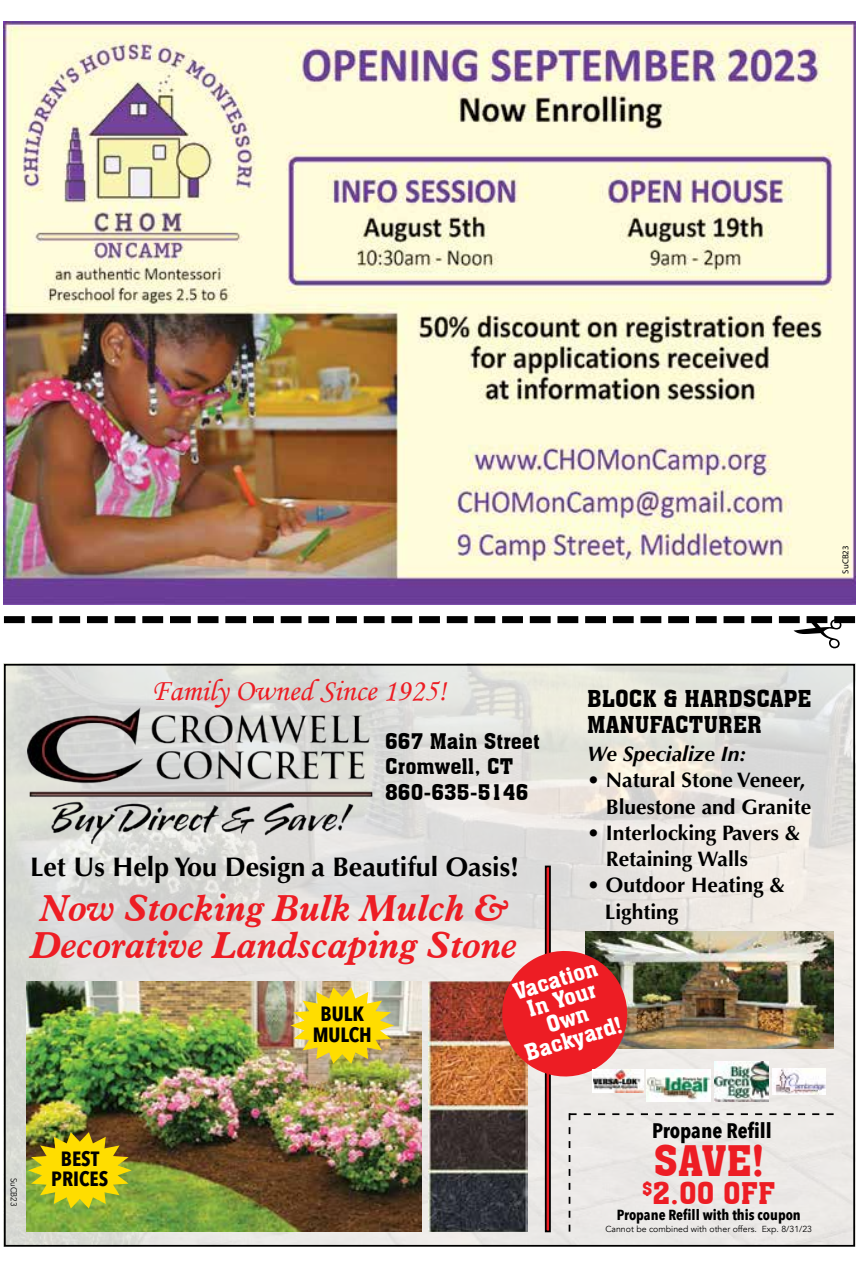
<style>
.page{position:relative;width:859px;height:1268px;background:#fff}
.page>*{position:absolute;margin:0;border:0;box-sizing:border-box;transform-origin:0 0}
.t1{font:41.12px "Aachen BT";color:#ed1d24}
.t2{font:italic 700 36.75px/36.8px "Aldine 721 BT";color:#ed1d24}
.t3{font:30.8px "Monotype Corsiva";color:#ed1d24}
.t4{font:29.22px "Aachen BT";color:#ed1d24}
.t5{font:700 26.95px "Optima";color:#000}
.t6{font:22.75px/26.2px "Aachen BT";color:#000}
.t7{font:22.05px/20.5px "Aachen BT";color:#fff;text-align:center}
.t8{font:700 21px/26.2px "Optima";color:#000}
.t9{font:21px/25.2px "Aachen BT";color:#000}
.t10{font:italic 700 21px "Optima";color:#000}
.t11{font:700 21px "Avenir Next Condensed";color:#000}
.t12{font:700 20.65px/20.7px "Avenir Next Condensed";color:#000;text-align:center}
.t13{font:700 14.53px "Avenir Next Condensed";color:#000}
.t14{font:8.75px "Avenir";color:#000}
.t15{font:8.75px "Myriad Pro";color:#000}
.t16{font:8.75px "Avenir Next";color:#000;scale:.9 1}
</style>
<div class="page">
<img style="left:4px;top:21px;width:850px;height:583px">
<img style="left:7px;top:667px;width:844px;height:577px">
<img style="left:28px;top:707px;width:346px;height:145px">
<img style="left:26px;top:981px;width:395px;height:251px">
<img style="left:428px;top:981px;width:99px;height:251px">
<img style="left:290px;top:987px;width:104px;height:77px">
<img style="left:28px;top:1132px;width:104px;height:76px">
<img style="left:585px;top:931px;width:248px;height:117px">
<div style="left:544px;top:866px;width:6px;height:366px;border:2px solid #000"></div>
<img style="left:493px;top:942px;width:143px;height:143px">
<img style="left:772px;top:1068px;width:53px;height:26px">
<img style="left:646px;top:1070px;width:64px;height:31px">
<svg style="left:592px;top:1069px;width:51px;height:24px"></svg>
<img style="left:593px;top:1069px;width:50px;height:23px">
<img style="left:714px;top:1062px;width:54px;height:39px">
<div style="left:568px;top:1113px;width:265px;height:119px;background:#ebe9e7"></div>
<svg style="left:4px;top:616px;width:850px;height:8px"></svg>
<p class="t15" style="left:839px;top:574px;width:29px;rotate:-90deg">SuCB23</p>
<p class="t3" style="left:151px;top:672px;width:296px">Family Owned Since 1925!</p>
<p class="t6" style="left:587px;top:685px;width:226px">BLOCK &amp; HARDSCAPE<br>MANUFACTURER</p>
<p class="t9" style="left:385px;top:728px;width:156px">667 Main Street<br>Cromwell, CT<br>860-635-5146</p>
<p class="t10" style="left:587px;top:742px;width:161px">We Specialize In:</p>
<p class="t8" style="left:587px;top:767px;width:225px;text-align:right">• Natural Stone Veneer,<br>Bluestone and Granite</p>
<p class="t8" style="left:605px;top:820px;width:196px;text-indent:-19px">• Interlocking Pavers &amp;<br>Retaining Walls</p>
<p class="t8" style="left:604px;top:872px;width:181px;text-indent:-17px">• Outdoor Heating &amp;<br>Lighting</p>
<p class="t5" style="left:30px;top:851px;width:490px">Let Us Help You Design a Beautiful Oasis!</p>
<p class="t2" style="left:31px;top:889px;width:487px">Now Stocking Bulk Mulch &amp;<br>Decorative Landscaping Stone</p>
<p class="t7" style="left:504px;top:984px;width:102px;rotate:-17deg">Vacation<br>In Your<br>Own<br>Backyard!</p>
<p class="t12" style="left:313px;top:1003px;width:61px">BULK<br>MULCH</p>
<p class="t16" style="left:21px;top:1177px;width:34px;rotate:90deg">SuCB23</p>
<p class="t12" style="left:51px;top:1148px;width:59px">BEST<br>PRICES</p>
<p class="t11" style="left:652px;top:1118px;width:121px">Propane Refill</p>
<p class="t1" style="left:653px;top:1135px;width:112px">SAVE!</p>
<p class="t4" style="left:642px;top:1175px;width:135px"><sup>$</sup>2.00 OFF</p>
<p class="t13" style="left:616px;top:1206px;width:185px">Propane Refill with this coupon</p>
<p class="t14" style="left:605px;top:1224px;width:208px">Cannot be combined with other offers. Exp. 8/31/23</p>
</div>
